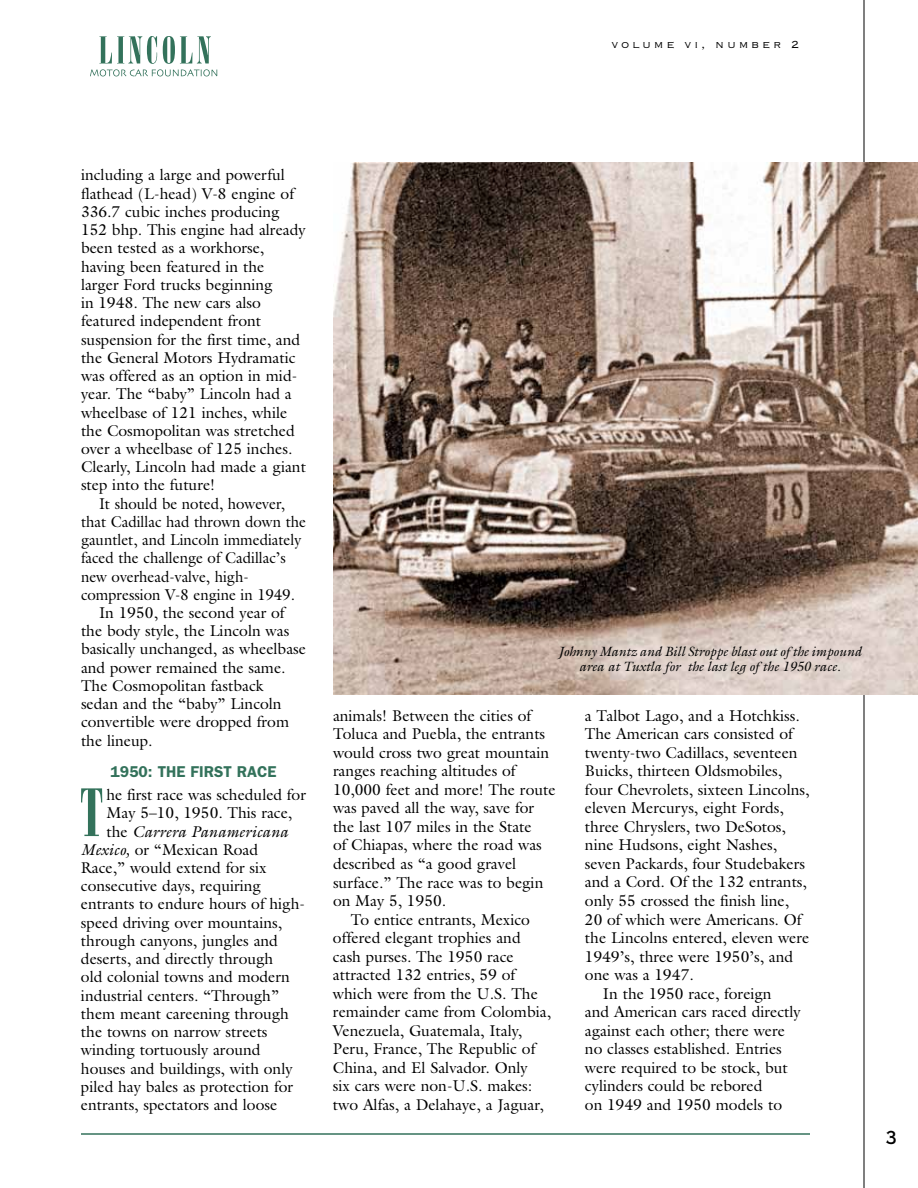
<style>
.page{position:relative;width:918px;height:1188px;background:#fff}
.page>*{position:absolute;margin:0;border:0;box-sizing:border-box;transform-origin:0 0}
.t1{font:64.35px "Modern 735 BT Roman A";color:#33725b}
.t2{font:18px "Copperplate Thirty AB";color:#000}
.t3{font:15.75px/18.3px "Galliard";color:#000}
.t4{font:15.75px "Galliard";color:#000;scale:.95 1}
.t5{font:italic 15.75px "Galliard";color:#000}
.t6{font:600 15.75px "Franklin Gothic";color:#33725b}
.t7{font:italic 13.5px/15px "Galliard";color:#000;text-align:center}
.t8{font:13.5px "Copperplate Thirty Two BC";letter-spacing:.2em;color:#000}
.s1{font-style:normal}
.s2{font-style:italic}
</style>
<div class="page">
<hr style="left:864px;top:0;width:1px;height:1188px;background:#000">
<hr style="left:81px;top:1133px;width:729px;height:2px;background:#33725b">
<svg style="left:90px;top:36px;width:127px;height:40px"></svg>
<img style="left:333px;top:162px;width:585px;height:533px">
<p class="t8" style="left:612px;top:38px;width:189px">volume vi, number 2</p>
<p class="t3" style="left:81px;top:166px;width:227px">including a large and powerful flathead (L-head) V‑8 engine of<br>336.7 cubic inches producing<br>152 bhp. This engine had already been tested as a workhorse, having been featured in the<br>larger Ford trucks beginning<br>in 1948. The new cars also featured independent front suspension for the first time, and the General Motors Hydramatic was offered as an option in mid&shy;year. The “baby” Lincoln had a wheelbase of 121 inches, while the Cosmopolitan was stretched over a wheelbase of 125 inches.<br>Clearly, Lincoln had made a giant step into the future!</p>
<p class="t4" style="left:99px;top:493px;width:197px">It should be noted, however,</p>
<p class="t4" style="left:81px;top:511px;width:238px">that Cadillac had thrown down the</p>
<p class="t4" style="left:81px;top:530px;width:233px">gauntlet, and Lincoln immediately</p>
<p class="t4" style="left:81px;top:548px;width:217px">faced the challenge of Cadillac’s</p>
<p class="t4" style="left:81px;top:566px;width:178px">new overhead-valve, high-</p>
<p class="t4" style="left:81px;top:584px;width:227px">compression V-8 engine in 1949.</p>
<p class="t3" style="left:99px;top:603px;width:187px">In 1950, the second year of</p>
<p class="t3" style="left:81px;top:621px;width:210px">the body style, the Lincoln was</p>
<p class="t3" style="left:81px;top:640px;width:226px">basically unchanged, as wheelbase</p>
<p class="t3" style="left:81px;top:658px;width:206px">and power remained the same.</p>
<p class="t3" style="left:81px;top:676px;width:184px">The Cosmopolitan fastback</p>
<p class="t3" style="left:81px;top:694px;width:202px">sedan and the “baby” Lincoln</p>
<p class="t3" style="left:81px;top:713px;width:210px">convertible were dropped from</p>
<p class="t3" style="left:81px;top:731px;width:73px">the lineup.</p>
<p class="t6" style="left:110px;top:763px;width:168px">1950: THE FIRST RACE</p>
<h1 class="t1" style="left:80px;top:775px;width:24px">T</h1>
<p class="t3" style="left:107px;top:785px;width:201px">he first race was scheduled for</p>
<p class="t3" style="left:107px;top:804px;width:187px">May 5–10, 1950. This race,</p>
<p class="t5" style="left:107px;top:821px;width:183px"><span class="s1">the</span> Carrera Panamericana</p>
<p class="t3" style="left:81px;top:840px;width:179px"><span class="s2">Mexico,</span> or “Mexican Road</p>
<p class="t3" style="left:81px;top:858px;width:187px">Race,” would extend for six</p>
<p class="t3" style="left:81px;top:876px;width:182px">consecutive days, requiring</p>
<p class="t3" style="left:81px;top:895px;width:226px">entrants to endure hours of high-</p>
<p class="t3" style="left:81px;top:913px;width:203px">speed driving over mountains,</p>
<p class="t3" style="left:81px;top:931px;width:198px">through canyons, jungles and</p>
<p class="t3" style="left:81px;top:949px;width:194px">deserts, and directly through</p>
<p class="t3" style="left:81px;top:968px;width:211px">old colonial towns and modern</p>
<p class="t3" style="left:81px;top:986px;width:200px">industrial centers. “Through”</p>
<p class="t3" style="left:81px;top:1004px;width:210px">them meant careening through</p>
<p class="t3" style="left:81px;top:1022px;width:188px">the towns on narrow streets</p>
<p class="t3" style="left:81px;top:1041px;width:181px">winding tortuously around</p>
<p class="t3" style="left:81px;top:1059px;width:213px">houses and buildings, with only</p>
<p class="t3" style="left:81px;top:1077px;width:214px">piled hay bales as protection for</p>
<p class="t3" style="left:81px;top:1095px;width:198px">entrants, spectators and loose</p>
<p class="t7" style="left:558px;top:644px;width:305px">Johnny Mantz and Bill Stroppe blast out of the impound area at Tuxtla for the last leg of the 1950 race.</p>
<p class="t3" style="left:333px;top:706px;width:200px">animals! Between the cities of</p>
<p class="t3" style="left:333px;top:724px;width:214px">Toluca and Puebla, the entrants</p>
<p class="t3" style="left:333px;top:743px;width:218px">would cross two great mountain</p>
<p class="t3" style="left:333px;top:762px;width:184px">ranges reaching altitudes of</p>
<p class="t3" style="left:333px;top:780px;width:224px">10,000 feet and more! The route</p>
<p class="t3" style="left:333px;top:799px;width:203px">was paved all the way, save for</p>
<p class="t3" style="left:333px;top:817px;width:200px">the last 107 miles in the State</p>
<p class="t3" style="left:333px;top:836px;width:210px">of Chiapas, where the road was</p>
<p class="t3" style="left:333px;top:854px;width:185px">described as “a good gravel</p>
<p class="t3" style="left:333px;top:873px;width:212px">surface.” The race was to begin</p>
<p class="t3" style="left:333px;top:891px;width:115px">on May 5, 1950.</p>
<p class="t3" style="left:351px;top:910px;width:181px">To entice entrants, Mexico</p>
<p class="t3" style="left:333px;top:928px;width:189px">offered elegant trophies and</p>
<p class="t3" style="left:333px;top:947px;width:182px">cash purses. The 1950 race</p>
<p class="t3" style="left:333px;top:965px;width:184px">attracted 132 entries, 59 of</p>
<p class="t3" style="left:333px;top:984px;width:206px">which were from the U.S. The</p>
<p class="t3" style="left:333px;top:1003px;width:220px">remainder came from Colombia,</p>
<p class="t3" style="left:333px;top:1021px;width:191px">Venezuela, Guatemala, Italy,</p>
<p class="t3" style="left:333px;top:1040px;width:204px">Peru, France, The Republic of</p>
<p class="t3" style="left:333px;top:1058px;width:196px">China, and El Salvador. Only</p>
<p class="t3" style="left:333px;top:1077px;width:201px">six cars were non-U.S. makes:</p>
<p class="t3" style="left:333px;top:1095px;width:212px">two Alfas, a Delahaye, a Jaguar,</p>
<p class="t3" style="left:585px;top:706px;width:216px">a Talbot Lago, and a Hotchkiss.</p>
<p class="t3" style="left:585px;top:724px;width:209px">The American cars consisted of</p>
<p class="t3" style="left:585px;top:743px;width:214px">twenty-two Cadillacs, seventeen</p>
<p class="t3" style="left:585px;top:761px;width:199px">Buicks, thirteen Oldsmobiles,</p>
<p class="t3" style="left:585px;top:780px;width:226px">four Chevrolets, sixteen Lincolns,</p>
<p class="t3" style="left:585px;top:799px;width:200px">eleven Mercurys, eight Fords,</p>
<p class="t3" style="left:585px;top:817px;width:202px">three Chryslers, two DeSotos,</p>
<p class="t3" style="left:585px;top:836px;width:194px">nine Hudsons, eight Nashes,</p>
<p class="t3" style="left:585px;top:854px;width:222px">seven Packards, four Studebakers</p>
<p class="t3" style="left:585px;top:873px;width:223px">and a Cord. Of the 132 entrants,</p>
<p class="t3" style="left:585px;top:891px;width:206px">only 55 crossed the finish line,</p>
<p class="t3" style="left:585px;top:910px;width:218px">20 of which were Americans. Of</p>
<p class="t3" style="left:585px;top:928px;width:226px">the Lincolns entered, eleven were</p>
<p class="t3" style="left:585px;top:947px;width:210px">1949’s, three were 1950’s, and</p>
<p class="t3" style="left:585px;top:965px;width:110px">one was a 1947.</p>
<p class="t3" style="left:603px;top:984px;width:170px">In the 1950 race, foreign</p>
<p class="t3" style="left:585px;top:1002px;width:217px">and American cars raced directly</p>
<p class="t3" style="left:585px;top:1021px;width:202px">against each other; there were</p>
<p class="t3" style="left:585px;top:1040px;width:198px">no classes established. Entries</p>
<p class="t3" style="left:585px;top:1058px;width:204px">were required to be stock, but</p>
<p class="t3" style="left:585px;top:1077px;width:179px">cylinders could be rebored</p>
<p class="t3" style="left:585px;top:1095px;width:199px">on 1949 and 1950 models to</p>
<p class="t2" style="left:886px;top:1127px;width:12px">3</p>
</div>
